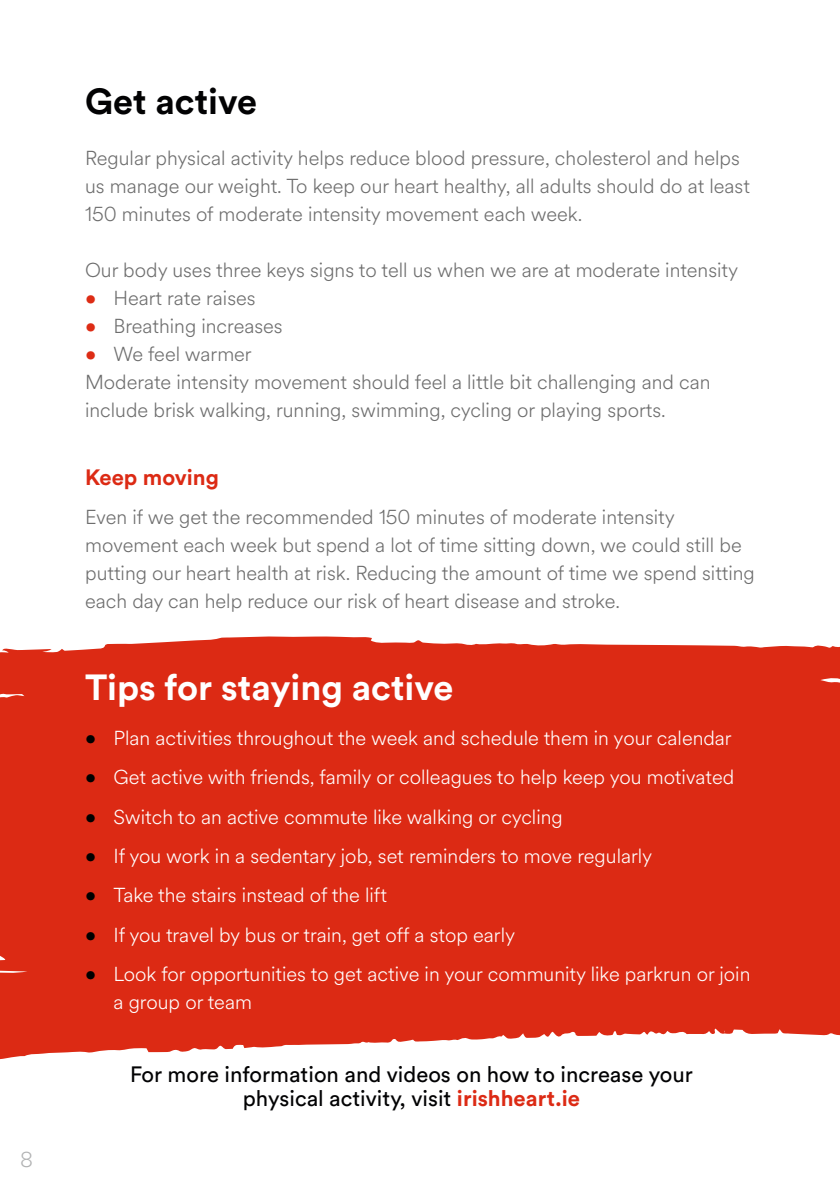
<style>
.page{position:relative;width:840px;height:1191px;background:#fff}
.page>*{position:absolute;margin:0;border:0;box-sizing:border-box;transform-origin:0 0}
.t1{font:700 36px "Circular Std";color:#fff}
.t2{font:700 36px "Circular Std";color:#020203}
.t3{font:22px/24px "Circular Std";color:#020203;text-align:center}
.t4{font:700 22px "Circular Std";color:#dc2a14}
.t5{font:300 21.2px "Circular Spotify Text";color:#b1b2b3}
.t6{font:300 20px/28px "Circular Spotify Text";color:#6e6e6e}
.t7{font:300 20px/28px "Circular Spotify Text";color:#fff}
.s1{color:#dd2c15}
.s2{font-family:"Circular Std";font-weight:400;color:#000}
.s3{font-weight:700;color:#dc2a14}
</style>
<div class="page">
<div style="left:0;top:636px;width:839px;height:424px;background:#dc2a14"></div>
<p class="t5" style="left:20px;top:1145px;width:14px">8</p>
<h1 class="t2" style="left:85px;top:78px;width:173px">Get active</h1>
<p class="t6" style="left:85px;top:144px;width:666px">Regular physical activity helps reduce blood pressure, cholesterol and helps us manage our weight. To keep our heart healthy, all adults should do at least<br>150 minutes of moderate intensity movement each week.</p>
<p class="t6" style="left:85px;top:256px;width:654px">Our body uses three keys signs to tell us when we are at moderate intensity</p>
<p class="t6" style="left:85px;top:284px;width:172px"><span class="s1">•</span> Heart rate raises</p>
<p class="t6" style="left:85px;top:312px;width:199px"><span class="s1">•</span> Breathing increases</p>
<p class="t6" style="left:85px;top:340px;width:626px"><span class="s1">•</span> We feel warmer<br>Moderate intensity movement should feel a little bit challenging and can include brisk walking, running, swimming, cycling or playing sports.</p>
<p class="t4" style="left:85px;top:463px;width:135px">Keep moving</p>
<p class="t6" style="left:85px;top:503px;width:671px">Even if we get the recommended 150 minutes of moderate intensity movement each week but spend a lot of time sitting down, we could still be putting our heart health at risk. Reducing the amount of time we spend sitting each day can help reduce our risk of heart disease and stroke.</p>
<h1 class="t1" style="left:85px;top:664px;width:370px">Tips for staying active</h1>
<p class="t7" style="left:85px;top:724px;width:647px"><span class="s2">•</span> Plan activities throughout the week and schedule them in your calendar</p>
<p class="t7" style="left:85px;top:763px;width:650px"><span class="s2">•</span> Get active with friends, family or colleagues to help keep you motivated</p>
<p class="t7" style="left:85px;top:803px;width:479px"><span class="s2">•</span> Switch to an active commute like walking or cycling</p>
<p class="t7" style="left:85px;top:842px;width:568px"><span class="s2">•</span> If you work in a sedentary job, set reminders to move regularly</p>
<p class="t7" style="left:85px;top:881px;width:303px"><span class="s2">•</span> Take the stairs instead of the lift</p>
<p class="t7" style="left:85px;top:921px;width:431px"><span class="s2">•</span> If you travel by bus or train, get off a stop early</p>
<p class="t7" style="left:113px;top:960px;width:638px;text-indent:-28px"><span class="s2">•</span> Look for opportunities to get active in your community like parkrun or join a group or team</p>
<p class="t3" style="left:130px;top:1061px;width:564px">For more information and videos on how to increase your physical activity, visit <span class="s3">irishheart.ie</span></p>
</div>
